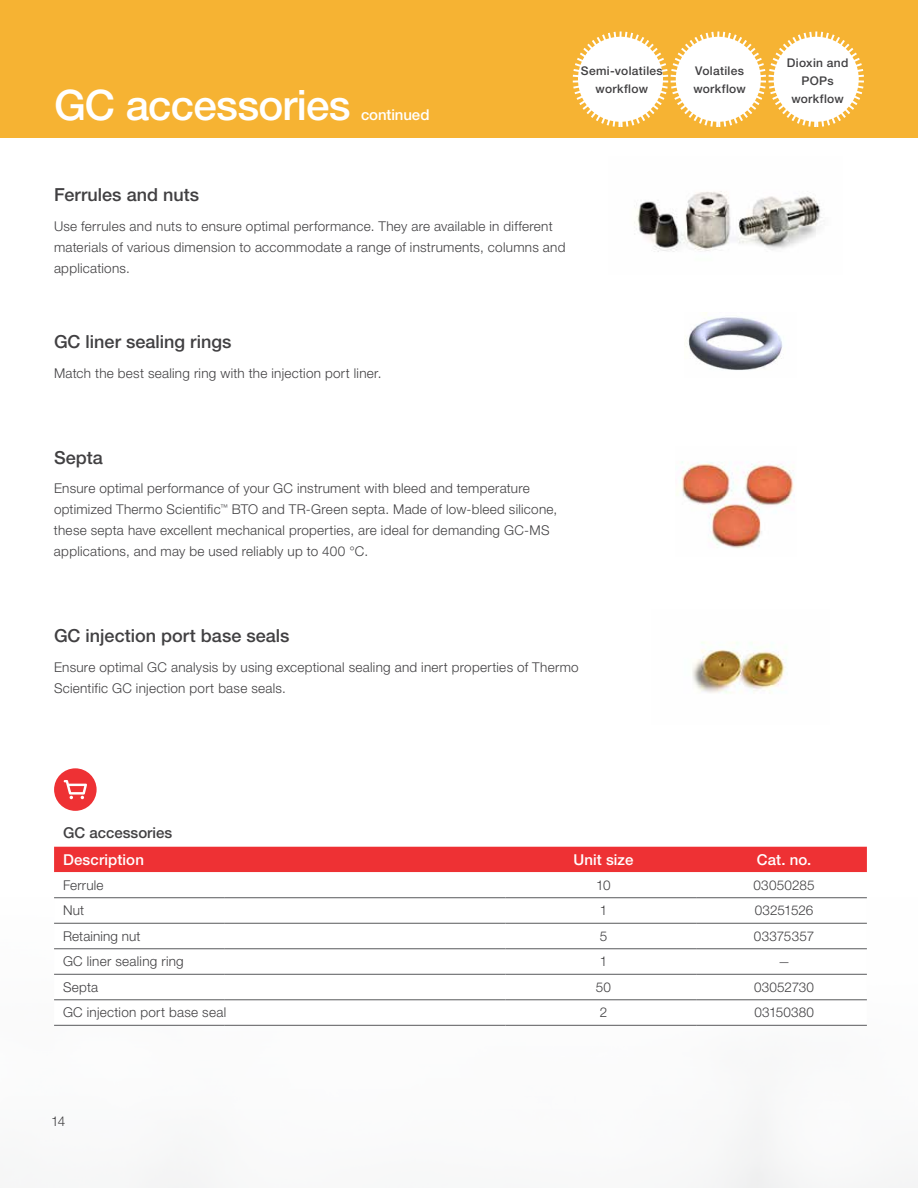
<style>
.page{position:relative;width:918px;height:1188px;background:#fff}
.page>*{position:absolute;margin:0;border:0;box-sizing:border-box;transform-origin:0 0}
.t1{font:500 42px "Helvetica Neue LTW1 G";letter-spacing:-.02em;color:#fff}
.t2{font:500 18px "Helvetica Neue LTW1 G";color:#414042}
.t3{font:500 15px "Helvetica Neue LTW1 G";letter-spacing:.005em;color:#fff}
.t4{font:500 15px "Helvetica Neue LTW1 G";color:#414042}
.t5{font:300 13.5px/21px "Helvetica Neue LTW1 G";letter-spacing:.02em;color:#414042}
.t6{font:300 13.5px "Helvetica Neue LTW1 G";letter-spacing:-.005em;color:#414042}
.t7{font:500 12px/18px "Helvetica Neue LTW1 G";letter-spacing:.025em;color:#414042;text-align:center}
.t8{font:300 12px "Helvetica Neue LTW1 G";color:#414042}
</style>
<div class="page">
<div style="left:0;top:0;width:918px;height:138px;background:#f6b333"></div>
<div style="left:54px;top:847px;width:813px;height:25px;background:#ee3134"></div>
<svg style="left:54px;top:872px;width:813px;height:153px"></svg>
<hr style="left:54px;top:897px;width:170px;height:1px;background:#58595b">
<hr style="left:224px;top:897px;width:281px;height:1px;background:#58595b">
<hr style="left:54px;top:923px;width:170px;height:1px;background:#58595b">
<hr style="left:224px;top:923px;width:281px;height:1px;background:#58595b">
<hr style="left:54px;top:949px;width:170px;height:1px;background:#58595b">
<hr style="left:224px;top:949px;width:281px;height:1px;background:#58595b">
<hr style="left:54px;top:974px;width:170px;height:1px;background:#58595b">
<hr style="left:224px;top:974px;width:281px;height:1px;background:#58595b">
<hr style="left:54px;top:1000px;width:170px;height:1px;background:#58595b">
<hr style="left:224px;top:1000px;width:281px;height:1px;background:#58595b">
<hr style="left:54px;top:1025px;width:170px;height:1px;background:#58595b">
<hr style="left:224px;top:1025px;width:281px;height:1px;background:#58595b">
<hr style="left:506px;top:897px;width:191px;height:1px;background:#58595b">
<hr style="left:506px;top:923px;width:191px;height:1px;background:#58595b">
<hr style="left:506px;top:949px;width:191px;height:1px;background:#58595b">
<hr style="left:506px;top:974px;width:191px;height:1px;background:#58595b">
<hr style="left:506px;top:1000px;width:191px;height:1px;background:#58595b">
<hr style="left:506px;top:1025px;width:191px;height:1px;background:#58595b">
<hr style="left:697px;top:897px;width:170px;height:1px;background:#58595b">
<hr style="left:697px;top:923px;width:170px;height:1px;background:#58595b">
<hr style="left:697px;top:949px;width:170px;height:1px;background:#58595b">
<hr style="left:697px;top:974px;width:170px;height:1px;background:#58595b">
<hr style="left:697px;top:1000px;width:170px;height:1px;background:#58595b">
<hr style="left:697px;top:1025px;width:170px;height:1px;background:#58595b">
<div style="left:54px;top:768px;width:43px;height:43px;background:#ee3134;border-radius:50%"></div>
<svg style="left:64px;top:780px;width:23px;height:19px"></svg>
<svg style="left:572px;top:31px;width:292px;height:96px"></svg>
<img style="left:686px;top:312px;width:97px;height:58px">
<img style="left:634px;top:191px;width:188px;height:61px">
<img style="left:692px;top:642px;width:94px;height:52px">
<img style="left:676px;top:461px;width:119px;height:88px">
<h1 class="t1" style="left:54px;top:80px;width:298px">GC accessories</h1>
<p class="t3" style="left:361px;top:106px;width:70px">continued</p>
<p class="t7" style="left:581px;top:62px;width:83px">Semi-volatiles workflow</p>
<p class="t7" style="left:693px;top:62px;width:54px;text-align:left">Volatiles workflow</p>
<p class="t7" style="left:787px;top:54px;width:63px">Dioxin and<br>POPs workflow</p>
<h2 class="t2" style="left:54px;top:184px;width:147px">Ferrules and nuts</h2>
<p class="t5" style="left:54px;top:215px;width:513px">Use ferrules and nuts to ensure optimal performance. They are available in different materials of various dimension to accommodate a range of instruments, columns and applications.</p>
<h2 class="t2" style="left:54px;top:331px;width:179px">GC liner sealing rings</h2>
<p class="t5" style="left:54px;top:362px;width:329px">Match the best sealing ring with the injection port liner.</p>
<h2 class="t2" style="left:54px;top:446px;width:50px">Septa</h2>
<p class="t5" style="left:54px;top:478px;width:505px">Ensure optimal performance of your GC instrument with bleed and temperature optimized Thermo Scientific<sup>™</sup> BTO and TR-Green septa. Made of low-bleed silicone, these septa have excellent mechanical properties, are ideal for demanding GC-MS applications, and may be used reliably up to 400 °C.</p>
<h2 class="t2" style="left:54px;top:625px;width:237px">GC injection port base seals</h2>
<p class="t5" style="left:54px;top:656px;width:526px">Ensure optimal GC analysis by using exceptional sealing and inert properties of Thermo<br>Scientific GC injection port base seals.</p>
<p class="t4" style="left:63px;top:823px;width:111px">GC accessories</p>
<p class="t3" style="left:63px;top:850px;width:82px">Description</p>
<p class="t3" style="left:573px;top:850px;width:61px">Unit size</p>
<p class="t3" style="left:757px;top:850px;width:56px">Cat. no.</p>
<p class="t5" style="left:63px;top:874px;width:42px">Ferrule</p>
<p class="t5" style="left:596px;top:874px;width:16px">10</p>
<p class="t5" style="left:753px;top:874px;width:63px">03050285</p>
<p class="t5" style="left:63px;top:900px;width:23px">Nut</p>
<p class="t5" style="left:600px;top:900px;width:9px">1</p>
<p class="t6" style="left:755px;top:902px;width:60px">03251526</p>
<p class="t5" style="left:63px;top:925px;width:79px">Retaining nut</p>
<p class="t5" style="left:600px;top:925px;width:9px">5</p>
<p class="t5" style="left:754px;top:925px;width:62px">03375357</p>
<p class="t5" style="left:63px;top:951px;width:122px">GC liner sealing ring</p>
<p class="t5" style="left:600px;top:951px;width:9px">1</p>
<p class="t8" style="left:778px;top:954px;width:13px">—</p>
<p class="t5" style="left:63px;top:977px;width:37px">Septa</p>
<p class="t5" style="left:596px;top:977px;width:17px">50</p>
<p class="t5" style="left:754px;top:977px;width:61px">03052730</p>
<p class="t5" style="left:63px;top:1002px;width:165px">GC injection port base seal</p>
<p class="t5" style="left:600px;top:1002px;width:9px">2</p>
<p class="t5" style="left:754px;top:1002px;width:61px">03150380</p>
<p class="t5" style="left:51px;top:1110px;width:16px">14</p>
</div>
